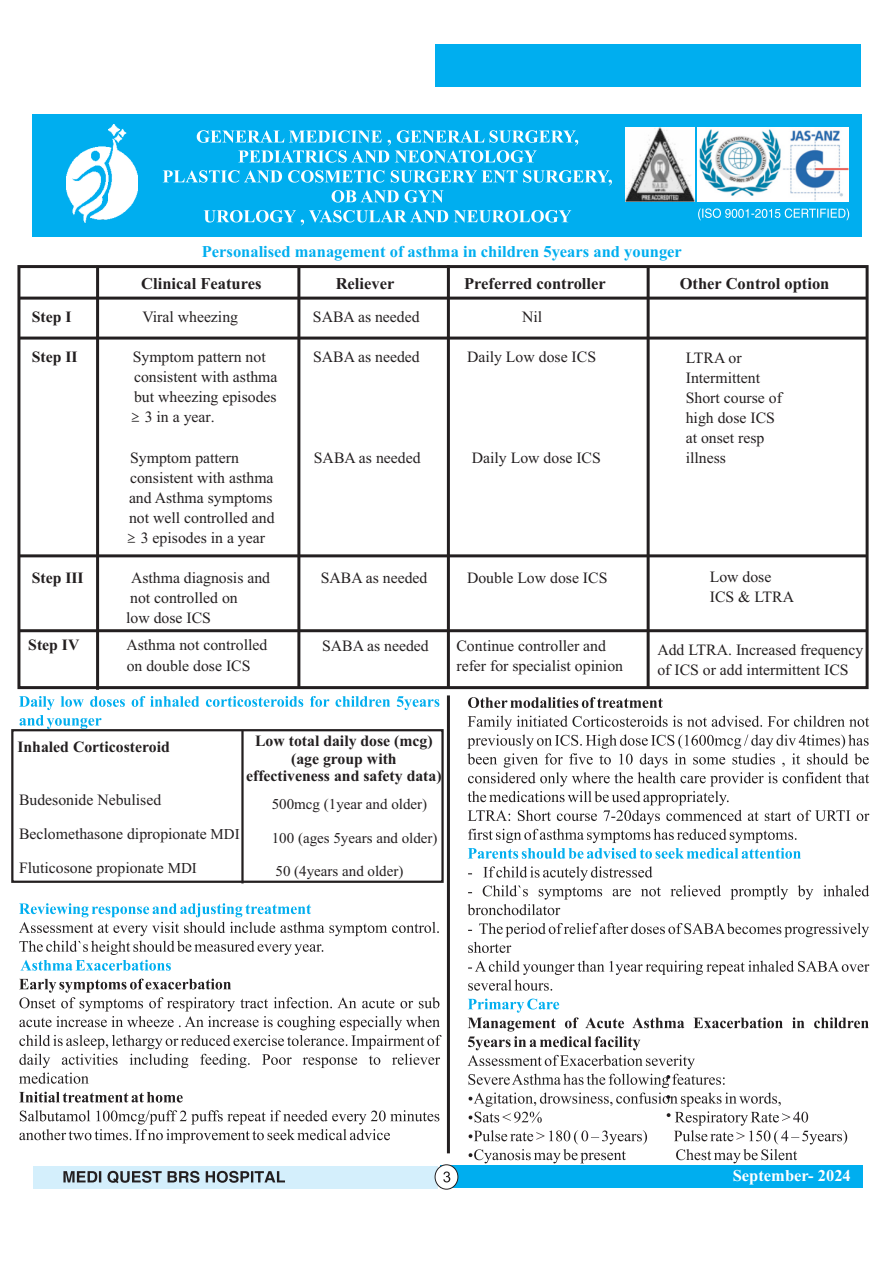
<style>
.page{position:relative;width:893px;height:1263px;background:#fff}
.page>*{position:absolute;margin:0;border:0;box-sizing:border-box;transform-origin:0 0}
.t1{font:700 16.5px "Times New Roman";color:#231f20}
.t2{font:700 16.5px "Times New Roman";color:#00aeef}
.t3{font:700 16.5px "Times New Roman";color:#fff}
.t4{font:15.75px/20.1px "Times New Roman";color:#231f20}
.t5{font:700 15.75px/17.4px "Times New Roman";color:#231f20;text-align:center}
.t6{font:15px "Times New Roman";color:#231f20}
.s1{font-family:"Malgun Gothic";font-weight:300}
.s2{font-size:15px}
</style>
<div class="page">
<div style="left:17px;top:265px;width:852px;height:424px;border:3px solid #231f20"></div>
<div style="left:33px;top:1166px;width:405px;height:22px;background:#d4effc"></div>
<div style="left:441px;top:1165px;width:422px;height:23px;background:#00aeef"></div>
<div style="left:435px;top:1164px;width:23px;height:25px;background:#fff;border:1px solid #231f20;border-radius:50%"></div>
<svg style="left:443px;top:1171px;width:7px;height:11px"></svg>
<svg style="left:63px;top:1171px;width:222px;height:12px"></svg>
<div style="left:435px;top:44px;width:426px;height:43px;background:#00aeef"></div>
<div style="left:32px;top:114px;width:829px;height:123px;background:#00aeef"></div>
<svg style="left:163px;top:130px;width:699px;height:107px"></svg>
<img style="left:698px;top:127px;width:151px;height:74px">
<img style="left:66px;top:125px;width:72px;height:98px">
<img style="left:626px;top:128px;width:68px;height:73px">
<svg style="left:19px;top:696px;width:420px;height:33px"></svg>
<svg style="left:19px;top:903px;width:423px;height:240px"></svg>
<hr style="left:447px;top:695px;width:3px;height:458px;background:#231f20">
<svg style="left:467px;top:697px;width:402px;height:466px"></svg>
<hr style="left:96px;top:266px;width:3px;height:424px;background:#231f20">
<hr style="left:19px;top:297px;width:848px;height:3px;background:#231f20">
<hr style="left:297px;top:266px;width:3px;height:422px;background:#231f20">
<hr style="left:447px;top:265px;width:3px;height:423px;background:#231f20">
<hr style="left:647px;top:266px;width:3px;height:422px;background:#231f20">
<hr style="left:20px;top:337px;width:847px;height:3px;background:#231f20">
<hr style="left:18px;top:554px;width:849px;height:3px;background:#231f20">
<hr style="left:18px;top:629px;width:849px;height:3px;background:#231f20">
<div style="left:11px;top:729px;width:433px;height:154px;border:2px solid #231f20"></div>
<hr style="left:241px;top:730px;width:3px;height:153px;background:#231f20">
<p class="t2" style="left:202px;top:246px;width:482px">Personalised management of asthma in children 5years and younger</p>
<p class="t1" style="left:141px;top:277px;width:122px">Clinical Features</p>
<p class="t1" style="left:336px;top:277px;width:60px">Reliever</p>
<p class="t1" style="left:464px;top:277px;width:143px">Preferred controller</p>
<p class="t1" style="left:680px;top:277px;width:151px">Other Control option</p>
<p class="t5" style="left:32px;top:310px;width:41px">Step I</p>
<p class="t4" style="left:142px;top:308px;width:97px">Viral wheezing</p>
<p class="t4" style="left:313px;top:308px;width:108px">SABA as needed</p>
<p class="t4" style="left:522px;top:308px;width:22px">Nil</p>
<p class="t5" style="left:32px;top:349px;width:47px">Step II</p>
<p class="t4" style="left:133px;top:348px;width:135px">Symptom pattern not</p>
<p class="t4" style="left:313px;top:348px;width:108px">SABA as needed</p>
<p class="t4" style="left:467px;top:348px;width:131px">Daily Low dose ICS</p>
<p class="t4" style="left:130px;top:368px;width:149px;text-align:justify">consistent with asthma but wheezing episodes <span class="s1">≥</span> 3 in a year.</p>
<p class="t4" style="left:130px;top:449px;width:110px">Symptom pattern</p>
<p class="t4" style="left:314px;top:449px;width:108px">SABA as needed</p>
<p class="t4" style="left:472px;top:449px;width:131px">Daily Low dose ICS</p>
<p class="t4" style="left:126px;top:469px;width:150px">consistent with asthma and Asthma symptoms not well controlled and <span class="s1">≥</span> 3 episodes in a year</p>
<p class="t5" style="left:32px;top:571px;width:54px">Step III</p>
<p class="t4" style="left:131px;top:569px;width:141px">Asthma diagnosis and</p>
<p class="t4" style="left:467px;top:569px;width:142px">Double Low dose ICS</p>
<p class="t4" style="left:126px;top:589px;width:113px">not controlled on low dose ICS</p>
<p class="t4" style="left:321px;top:569px;width:108px">SABA as needed</p>
<p class="t4" style="left:686px;top:349px;width:98px">LTRA or<br>Intermittent<br>Short course of high dose ICS at onset resp illness</p>
<p class="t4" style="left:710px;top:568px;width:86px">Low dose<br>ICS &amp; LTRA</p>
<p class="t5" style="left:28px;top:638px;width:53px">Step IV</p>
<p class="t4" style="left:126px;top:637px;width:142px">Asthma not controlled on double dose ICS</p>
<p class="t4" style="left:322px;top:637px;width:108px">SABA as needed</p>
<p class="t4" style="left:456px;top:637px;width:168px">Continue controller and refer for specialist opinion</p>
<p class="t4" style="left:657px;top:641px;width:207px">Add LTRA. Increased frequency of ICS or add intermittent ICS</p>
<p class="t5" style="left:17px;top:740px;width:154px">Inhaled Corticosteroid</p>
<p class="t5" style="left:246px;top:734px;width:197px">Low total daily dose (mcg) (age group with<br>effectiveness and safety data)</p>
<p class="t6" style="left:272px;top:799px;width:157px">500mcg (1year and older)</p>
<p class="t6" style="left:272px;top:832px;width:167px">100 (ages 5years and older)</p>
<p class="t6" style="left:276px;top:865px;width:129px">50 (4years and older)</p>
<p class="t4" style="left:19px;top:791px;width:144px">Budesonide Nebulised</p>
<p class="t4" style="left:19px;top:819px;width:222px;line-height:34px">Beclomethasone dipropionate <span class="s2">MDI<br></span>Fluticosone propionate <span class="s2">MDI</span></p>
<p class="t3" style="left:733px;top:1170px;width:120px">September- 2024</p>
</div>
